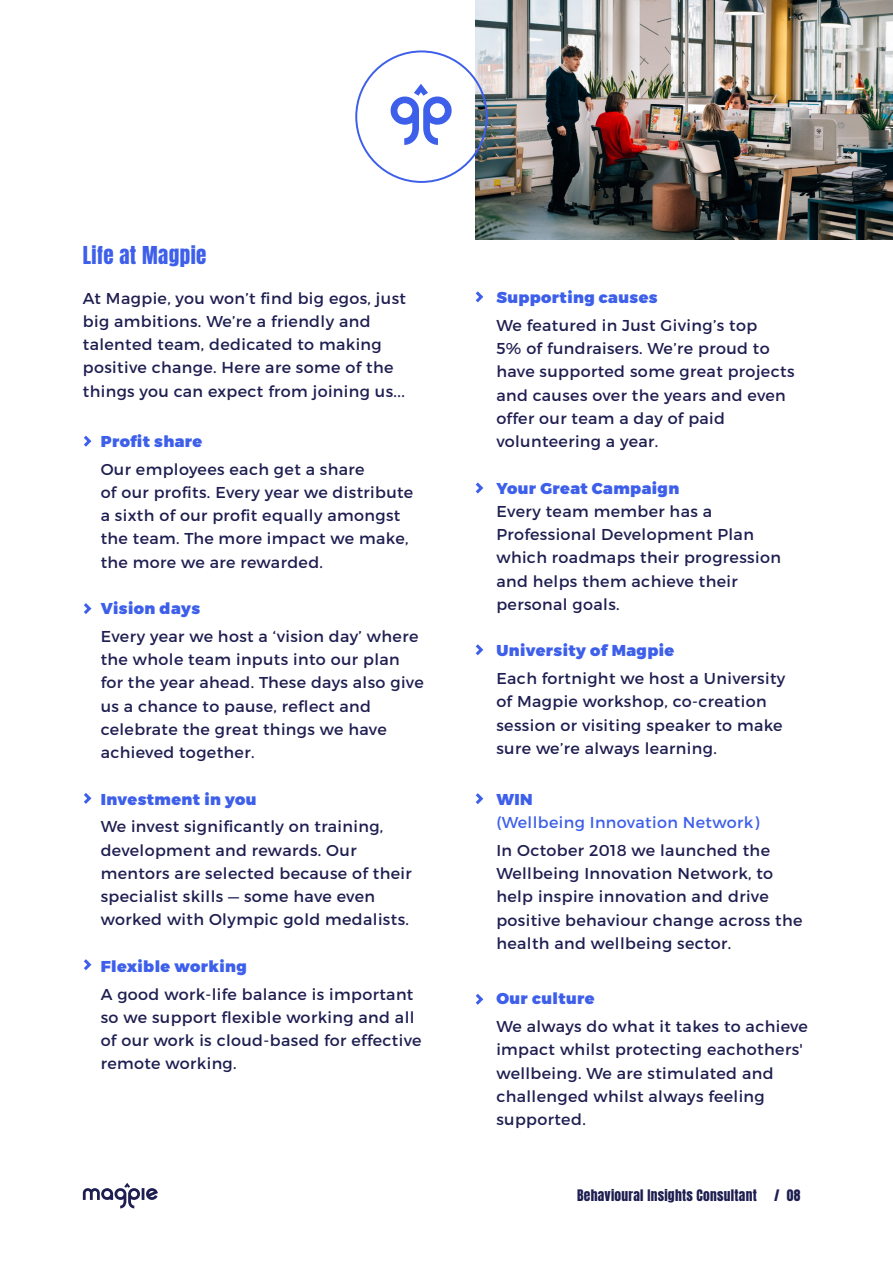
<style>
.page{position:relative;width:893px;height:1263px;background:#fff}
.page>*{position:absolute;margin:0;border:0;box-sizing:border-box;transform-origin:0 0}
.t1{font:21px "Anton";letter-spacing:.02em;color:#3d5fea}
.t2{font:15.75px/23.2px "Montserrat";letter-spacing:.025em;color:#1e1e51}
.t3{font:900 15.75px "Montserrat";letter-spacing:.025em;color:#3d5fea}
.t4{font:15.75px "Montserrat";letter-spacing:.025em;color:#3d5fea}
.t5{font:13.5px "Anton";letter-spacing:.02em;color:#1e1e51}
</style>
<div class="page">
<img style="left:476px;top:0;width:417px;height:239px">
<svg style="left:83px;top:1183px;width:75px;height:25px"></svg>
<svg style="left:84px;top:436px;width:7px;height:11px"></svg>
<svg style="left:476px;top:291px;width:7px;height:11px"></svg>
<svg style="left:476px;top:482px;width:7px;height:11px"></svg>
<svg style="left:476px;top:644px;width:7px;height:11px"></svg>
<svg style="left:476px;top:793px;width:7px;height:11px"></svg>
<svg style="left:476px;top:994px;width:7px;height:11px"></svg>
<svg style="left:84px;top:603px;width:7px;height:11px"></svg>
<svg style="left:84px;top:793px;width:7px;height:11px"></svg>
<svg style="left:84px;top:959px;width:7px;height:11px"></svg>
<svg style="left:355px;top:50px;width:133px;height:133px"></svg>
<h1 class="t1" style="left:83px;top:244px;width:125px">Life at Magpie</h1>
<p class="t2" style="left:83px;top:286px;width:325px">At Magpie, you won’t find big egos, just big ambitions. We’re a friendly and talented team, dedicated to making positive change. Here are some of the things you can expect from joining us...</p>
<p class="t3" style="left:101px;top:431px;width:103px">Profit share</p>
<p class="t2" style="left:101px;top:457px;width:314px">Our employees each get a share<br>of our profits. Every year we distribute a sixth of our profit equally amongst the team. The more impact we make, the more we are rewarded.</p>
<p class="t3" style="left:101px;top:599px;width:101px">Vision days</p>
<p class="t2" style="left:101px;top:624px;width:325px">Every year we host a ‘vision day’ where the whole team inputs into our plan for the year ahead. These days also give us a chance to pause, reflect and celebrate the great things we have achieved together.</p>
<p class="t3" style="left:101px;top:789px;width:157px">Investment in you</p>
<p class="t2" style="left:101px;top:815px;width:313px">We invest significantly on training, development and rewards. Our mentors are selected because of their specialist skills — some have even worked with Olympic gold medalists.</p>
<p class="t3" style="left:101px;top:956px;width:148px">Flexible working</p>
<p class="t2" style="left:101px;top:982px;width:322px">A good work-life balance is important so we support flexible working and all of our work is cloud-based for effective remote working.</p>
<p class="t3" style="left:496px;top:288px;width:163px">Supporting causes</p>
<p class="t2" style="left:496px;top:313px;width:300px">We featured in Just Giving’s top<br>5% of fundraisers. We’re proud to have supported some great projects and causes over the years and even offer our team a day of paid volunteering a year.</p>
<p class="t3" style="left:496px;top:478px;width:184px">Your Great Campaign</p>
<p class="t2" style="left:496px;top:499px;width:286px">Every team member has a<br>Professional Development Plan which roadmaps their progression and helps them achieve their personal goals.</p>
<p class="t3" style="left:496px;top:641px;width:179px">University of Magpie</p>
<p class="t2" style="left:496px;top:667px;width:290px">Each fortnight we host a University of Magpie workshop, co-creation session or visiting speaker to make sure we’re always learning.</p>
<p class="t3" style="left:496px;top:789px;width:38px">WIN</p>
<p class="t4" style="left:496px;top:813px;width:264px">(Wellbeing Innovation Network)</p>
<p class="t2" style="left:496px;top:838px;width:308px">In October 2018 we launched the Wellbeing Innovation Network, to help inspire innovation and drive positive behaviour change across the health and wellbeing sector.</p>
<p class="t3" style="left:496px;top:989px;width:100px">Our culture</p>
<p class="t2" style="left:496px;top:1015px;width:313px">We always do what it takes to achieve impact whilst protecting eachothers' wellbeing. We are stimulated and challenged whilst always feeling supported.</p>
<p class="t5" style="left:577px;top:1188px;width:181px">Behavioural Insights Consultant</p>
<p class="t5" style="left:774px;top:1188px;width:28px">/ 08</p>
</div>
